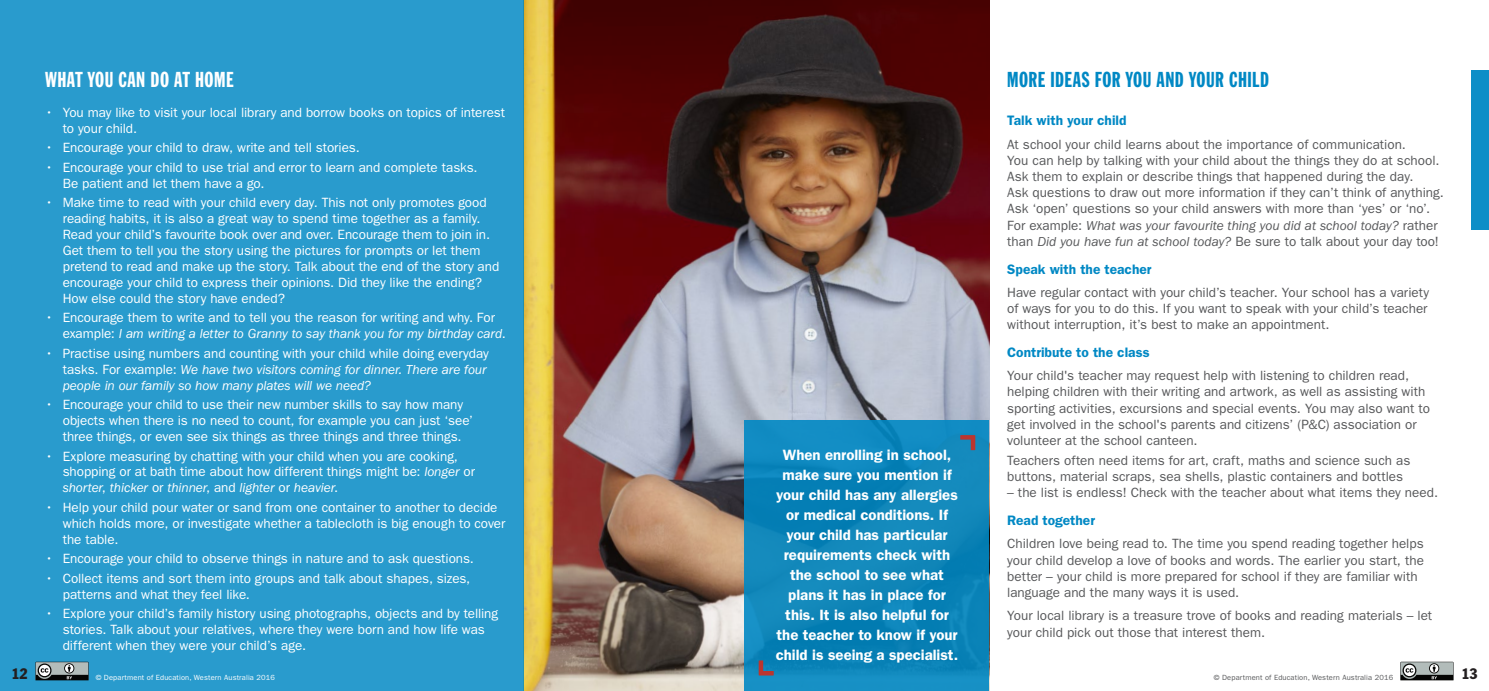
<style>
.page{position:relative;width:1489px;height:691px;background:#fff}
.page>*{position:absolute;margin:0;border:0;box-sizing:border-box;transform-origin:0 0}
.t1{font:21.25px "Franklin Gothic Extra Cond";letter-spacing:.02em;color:#0088c4}
.t2{font:21.25px "Franklin Gothic Extra Cond";letter-spacing:.02em;color:#fff}
.t3{font:600 15px/20px "ITC Franklin Gothic Std";color:#fff;text-align:center}
.t4{font:condensed 15px "Franklin Gothic";color:#231f20}
.t5{font:600 13.75px "ITC Franklin Gothic Std";color:#0088c4}
.t6{font:13.5px/15.9px "ITC Franklin Gothic Std";letter-spacing:-.005em;color:#fff}
.t7{font:13.5px/16.2px "ITC Franklin Gothic Std";color:#57585a}
.t8{font:italic 13.5px/15.9px "ITC Franklin Gothic Std";letter-spacing:-.01em;color:#fff}
.t9{font:7.5px "ITC Franklin Gothic Std";letter-spacing:.02em;color:#fff}
.t10{font:7.5px "ITC Franklin Gothic Std";letter-spacing:.02em;color:#57585a}
.s1{font-style:italic}
.s2{font-style:normal}
</style>
<div class="page">
<img style="left:523px;top:0;width:466px;height:691px">
<div style="left:0;top:0;width:523px;height:691px;background:#299bcd"></div>
<div style="left:1470px;top:70px;width:18px;height:160px;background:#0d8ec7"></div>
<div style="left:744px;top:421px;width:245px;height:270px;background:linear-gradient(to right,#0e86bb,#0e85ba)"></div>
<svg style="left:960px;top:435px;width:15px;height:15px"></svg>
<svg style="left:758px;top:660px;width:15px;height:15px"></svg>
<svg style="left:35px;top:662px;width:54px;height:18px"></svg>
<svg style="left:1400px;top:662px;width:53px;height:18px"></svg>
<h1 class="t2" style="left:45px;top:68px;width:190px">WHAT YOU CAN DO AT HOME</h1>
<p class="t6" style="left:63px;top:104px;width:444px;text-indent:-18px">• You may like to visit your local library and borrow books on topics of interest to your child.</p>
<p class="t6" style="left:45px;top:140px;width:316px">• Encourage your child to draw, write and tell stories.</p>
<p class="t6" style="left:63px;top:159px;width:416px;text-indent:-18px">• Encourage your child to use trial and error to learn and complete tasks.<br>Be patient and let them have a go.</p>
<p class="t6" style="left:63px;top:195px;width:438px;text-indent:-18px">• Make time to read with your child every day. This not only promotes good reading habits, it is also a great way to spend time together as a family.<br>Read your child’s favourite book over and over. Encourage them to join in.<br>Get them to tell you the story using the pictures for prompts or let them pretend to read and make up the story. Talk about the end of the story and encourage your child to express their opinions. Did they like the ending?<br>How else could the story have ended?</p>
<p class="t6" style="left:63px;top:310px;width:444px;text-indent:-18px">• Encourage them to write and to tell you the reason for writing and why. For example: <span class="s1">I am writing a letter to Granny to say thank you for my birthday card</span>.</p>
<p class="t8" style="left:63px;top:346px;width:427px;text-indent:-18px"><span class="s2">• Practise using numbers and counting with your child while doing everyday tasks. For example:</span> We have two visitors coming for dinner. There are four people in our family so how many plates will we need?</p>
<p class="t6" style="left:63px;top:397px;width:412px;text-indent:-18px">• Encourage your child to use their new number skills to say how many objects when there is no need to count, for example you can just ‘see’ three things, or even see six things as three things and three things.</p>
<p class="t6" style="left:63px;top:448px;width:414px;text-indent:-18px">• Explore measuring by chatting with your child when you are cooking, shopping or at bath time about how different things might be: <span class="s1">longer</span> or <span class="s1">shorter</span>, <span class="s1">thicker</span> or <span class="s1">thinner</span>, and <span class="s1">lighter</span> or <span class="s1">heavier</span>.</p>
<p class="t6" style="left:63px;top:499px;width:444px;text-indent:-18px">• Help your child pour water or sand from one container to another to decide which holds more, or investigate whether a tablecloth is big enough to cover the table.</p>
<p class="t6" style="left:45px;top:551px;width:430px">• Encourage your child to observe things in nature and to ask questions.</p>
<p class="t6" style="left:63px;top:570px;width:409px;text-indent:-18px">• Collect items and sort them into groups and talk about shapes, sizes, patterns and what they feel like.</p>
<p class="t6" style="left:63px;top:606px;width:437px;text-indent:-18px">• Explore your child’s family history using photographs, objects and by telling stories. Talk about your relatives, where they were born and how life was different when they were your child’s age.</p>
<p class="t3" style="left:775px;top:445px;width:184px">When enrolling in school, make sure you mention if your child has any allergies or medical conditions. If your child has particular requirements check with the school to see what plans it has in place for this. It is also helpful for the teacher to know if your child is seeing a specialist.</p>
<h1 class="t1" style="left:1007px;top:68px;width:263px">MORE IDEAS FOR YOU AND YOUR CHILD</h1>
<p class="t5" style="left:1007px;top:112px;width:121px">Talk with your child</p>
<p class="t7" style="left:1007px;top:136px;width:438px">At school your child learns about the importance of communication.<br>You can help by talking with your child about the things they do at school.<br>Ask them to explain or describe things that happened during the day.<br>Ask questions to draw out more information if they can’t think of anything.<br>Ask ‘open’ questions so your child answers with more than ‘yes’ or ‘no’.<br>For example: <span class="s1">What was your favourite thing you did at school today?</span> rather than <span class="s1">Did you have fun at school today?</span> Be sure to talk about your day too!</p>
<p class="t5" style="left:1007px;top:261px;width:146px">Speak with the teacher</p>
<p class="t7" style="left:1007px;top:284px;width:423px;text-align:justify">Have regular contact with your child’s teacher. Your school has a variety of ways for you to do this. If you want to speak with your child’s teacher without interruption, it’s best to make an appointment.</p>
<p class="t5" style="left:1007px;top:344px;width:144px">Contribute to the class</p>
<p class="t7" style="left:1007px;top:368px;width:424px">Your child's teacher may request help with listening to children read, helping children with their writing and artwork, as well as assisting with sporting activities, excursions and special events. You may also want to get involved in the school's parents and citizens’ (P&amp;C) association or volunteer at the school canteen.</p>
<p class="t7" style="left:1007px;top:452px;width:404px">Teachers often need items for art, craft, maths and science such as buttons, material scraps, sea shells, plastic containers and bottles</p>
<p class="t7" style="left:1007px;top:485px;width:432px">– the list is endless! Check with the teacher about what items they need.</p>
<p class="t5" style="left:1007px;top:512px;width:89px">Read together</p>
<p class="t7" style="left:1007px;top:536px;width:418px">Children love being read to. The time you spend reading together helps your child develop a love of books and words. The earlier you start, the better – your child is more prepared for school if they are familiar with language and the many ways it is used.</p>
<p class="t7" style="left:1007px;top:608px;width:426px">Your local library is a treasure trove of books and reading materials – let your child pick out those that interest them.</p>
<p class="t4" style="left:11px;top:665px;width:18px">12</p>
<p class="t9" style="left:96px;top:673px;width:181px">© Department of Education, Western Australia 2016</p>
<p class="t10" style="left:1213px;top:673px;width:181px">© Department of Education, Western Australia 2016</p>
<p class="t4" style="left:1461px;top:665px;width:18px">13</p>
</div>
